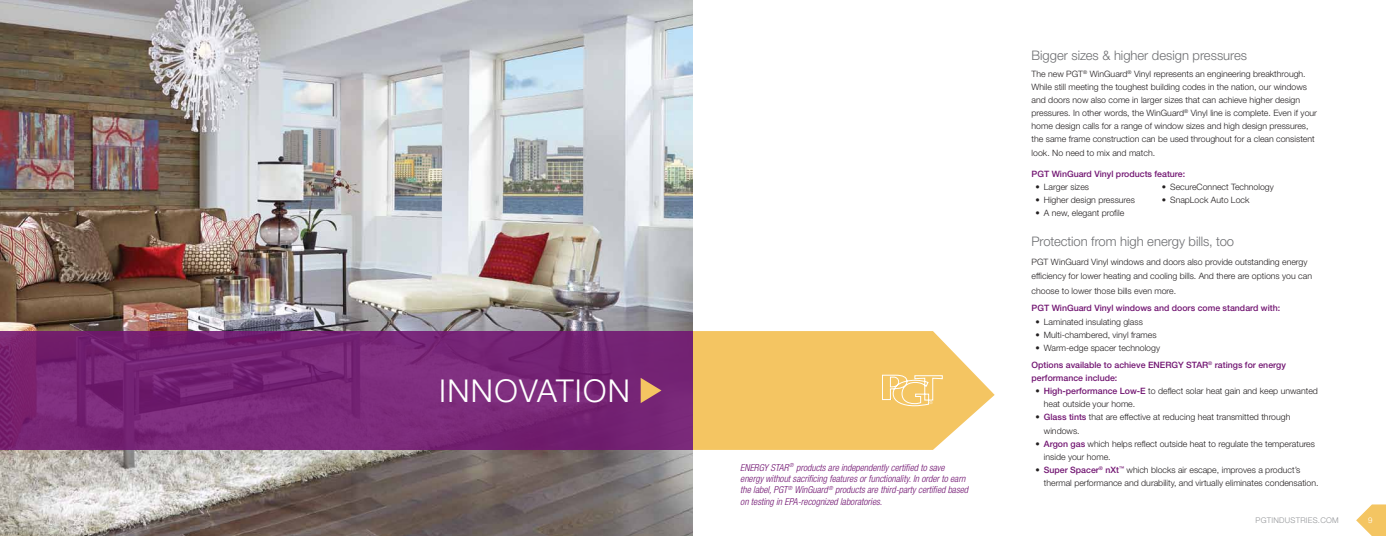
<style>
.page{position:relative;width:1386px;height:536px;background:#fff}
.page>*{position:absolute;margin:0;border:0;box-sizing:border-box;transform-origin:0 0}
.t1{font:300 31.5px "Helvetica Neue LT Std";color:#fff}
.t2{font:300 13.12px "Helvetica Neue LT Std";letter-spacing:-.005em;color:#6d6e71}
.t3{font:italic 300 condensed 9.62px/11.4px "Helvetica Neue LT Std";color:#711471}
.t4{font:300 8.75px/13.1px "Helvetica Neue LT Std";color:#231f20}
.t5{font:500 8.75px/17.1px "Helvetica Neue LT Std";color:#711471}
.t6{font:300 7.88px "Helvetica Neue LT Std";letter-spacing:.03em;color:#939598}
.t7{font:300 7.88px "Helvetica Neue LT Std";color:#fff}
.s1{font-weight:300;color:#231f20}
.s2{font-weight:500;color:#711471}
</style>
<div class="page">
<svg style="left:1356px;top:504px;width:30px;height:32px"></svg>
<img style="left:0;top:0;width:693px;height:536px">
<svg style="left:0;top:331px;width:693px;height:119px;background:#762575"></svg>
<svg style="left:693px;top:331px;width:302px;height:119px;background:#f5cb73"></svg>
<svg style="left:882px;top:374px;width:61px;height:32px;background:#f6d082"></svg>
<svg style="left:641px;top:377px;width:21px;height:26px"></svg>
<h1 class="t1" style="left:439px;top:371px;width:30px">Innovation</h1>
<p class="t3" style="left:740px;top:461px;width:229px">ENERGY STAR <sup>®</sup> products are independently certified to save energy without sacrificing features or functionality. In order to earn the label, PGT<sup>®</sup> WinGuard<sup>®</sup> products are third-party certified based on testing in EPA-recognized laboratories.</p>
<h2 class="t2" style="left:1032px;top:47px;width:217px">Bigger sizes &amp; higher design pressures</h2>
<p class="t4" style="left:1032px;top:67px;width:287px">The new PGT<sup>®</sup> WinGuard<sup>®</sup> Vinyl represents an engineering breakthrough.<br>While still meeting the toughest building codes in the nation, our windows and doors now also come in larger sizes that can achieve higher design pressures. In other words, the WinGuard<sup>®</sup> Vinyl line is complete. Even if your home design calls for a range of window sizes and high design pressures, the same frame construction can be used throughout for a clean consistent look. No need to mix and match.</p>
<p class="t5" style="left:1032px;top:165px;width:155px">PGT WinGuard Vinyl products feature:</p>
<p class="t4" style="left:1036px;top:180px;width:55px">• Larger sizes</p>
<p class="t4" style="left:1036px;top:193px;width:101px">• Higher design pressures</p>
<p class="t4" style="left:1036px;top:206px;width:90px">• A new, elegant profile</p>
<h2 class="t2" style="left:1032px;top:233px;width:204px">Protection from high energy bills, too</h2>
<p class="t4" style="left:1032px;top:254px;width:282px;line-height:14.9px">PGT WinGuard Vinyl windows and doors also provide outstanding energy efficiency for lower heating and cooling bills. And there are options you can choose to lower those bills even more.</p>
<p class="t5" style="left:1032px;top:299px;width:250px">PGT WinGuard Vinyl windows and doors come standard with:</p>
<p class="t4" style="left:1036px;top:314px;width:109px">• Laminated insulating glass</p>
<p class="t4" style="left:1036px;top:328px;width:123px">• Multi-chambered, vinyl frames</p>
<p class="t5" style="left:1032px;top:339px;width:256px;text-indent:4px"><span class="s1">• Warm-edge spacer technology<br></span>Options available to achieve ENERGY STAR<sup>®</sup> ratings for energy</p>
<p class="t5" style="left:1032px;top:369px;width:87px">performance include:</p>
<p class="t4" style="left:1044px;top:384px;width:276px;text-indent:-8px">• <span class="s2">High-performance Low-E</span> to deflect solar heat gain and keep unwanted heat outside your home.</p>
<p class="t4" style="left:1044px;top:410px;width:248px;text-indent:-8px">• <span class="s2">Glass tints</span> that are effective at reducing heat transmitted through windows.</p>
<p class="t4" style="left:1044px;top:436px;width:273px;text-indent:-8px">• <span class="s2">Argon gas</span> which helps reflect outside heat to regulate the temperatures inside your home.</p>
<p class="t4" style="left:1044px;top:463px;width:276px;text-indent:-8px">• <span class="s2">Super Spacer</span><sup>®</sup> <span class="s2">nXt</span><sup>™</sup> which blocks air escape, improves a product’s thermal performance and durability, and virtually eliminates condensation.</p>
<p class="t4" style="left:1162px;top:180px;width:113px">• SecureConnect Technology</p>
<p class="t4" style="left:1162px;top:193px;width:89px">• SnapLock Auto Lock</p>
<p class="t6" style="left:1256px;top:515px;width:85px">pgtindustries.com</p>
<p class="t7" style="left:1368px;top:515px;width:6px">9</p>
</div>
